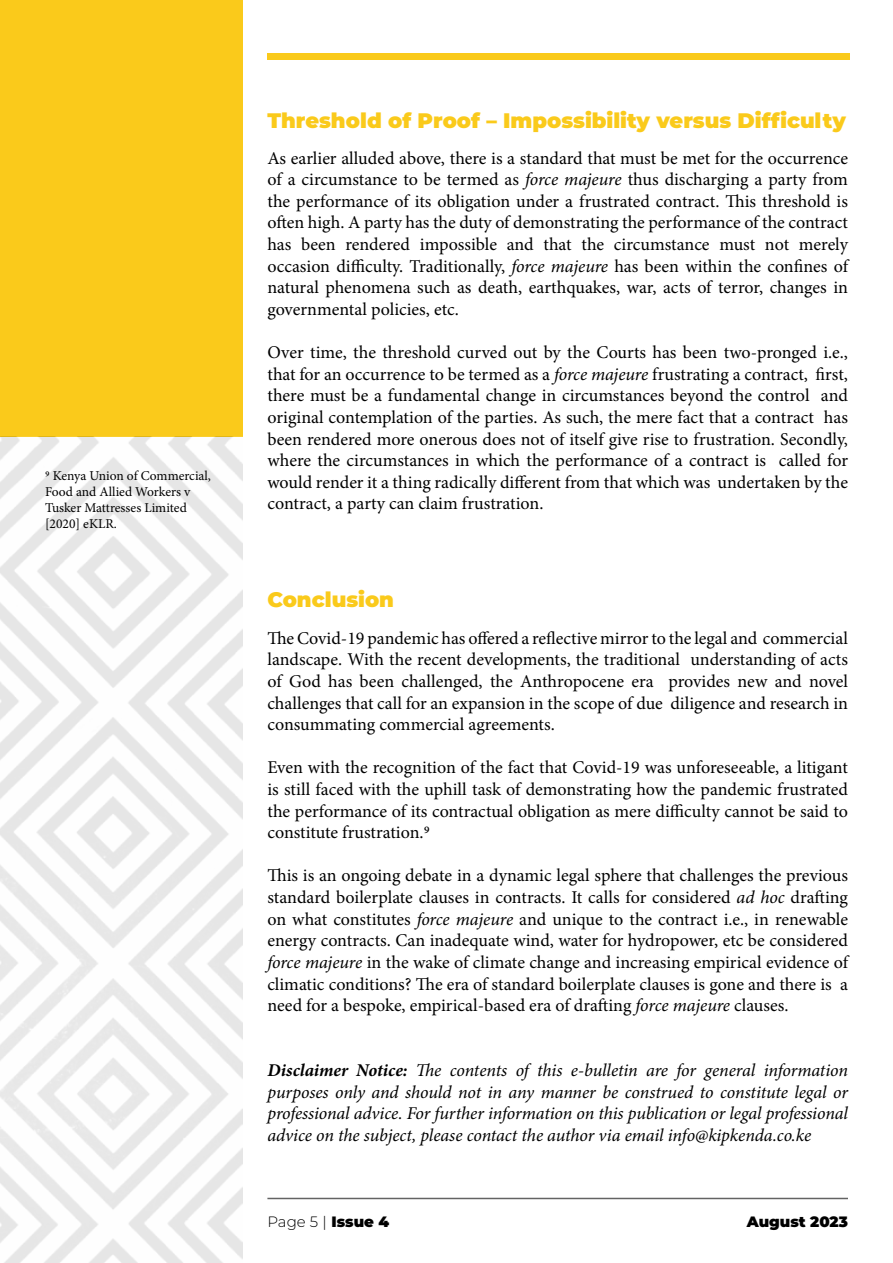
<style>
.page{position:relative;width:893px;height:1263px;background:#fff}
.page>*{position:absolute;margin:0;border:0;box-sizing:border-box;transform-origin:0 0}
.t1{font:900 21px "Montserrat";color:#faca1b}
.t2{font:18px/21.6px "Minion Pro";color:#000;text-align:justify}
.t3{font:italic 18px/21.6px "Minion Pro";letter-spacing:-.005em;color:#000;text-align:justify}
.t4{font:300 15px "Montserrat";color:#000}
.t5{font:900 15px "Montserrat";color:#000}
.t6{font:13.5px/16.2px "Minion Pro";color:#000}
.s1{font-style:italic}
.s2{font-weight:700}
.s3{font-weight:900}
</style>
<div class="page">
<hr style="left:267px;top:1198px;width:581px;height:1px;background:#636363">
<div style="left:267px;top:54px;width:582px;height:6px;background:#faca1b"></div>
<div style="left:0;top:0;width:242px;height:437px;background:#faca1b"></div>
<img style="left:0;top:437px;width:242px;height:826px">
<p class="t6" style="left:45px;top:467px;width:168px">9 Kenya Union of Commercial,<br>Food and Allied Workers v<br>Tusker Mattresses Limited [2020] eKLR.</p>
<p class="t1" style="left:267px;top:107px;width:580px">Threshold of Proof – Impossibility versus Difficulty</p>
<p class="t2" style="left:267px;top:147px;width:582px">As earlier alluded above, there is a standard that must be met for the occurrence of a circumstance to be termed as <span class="s1">force majeure</span> thus discharging a party from the performance of its obligation under a frustrated contract. This threshold is often high. A party has the duty of demonstrating the performance of the contract has been rendered impossible and that the circumstance must not merely occasion difficulty. Traditionally, <span class="s1">force majeure</span> has been within the confines of natural phenomena such as death, earthquakes, war, acts of terror, changes in governmental policies, etc.</p>
<p class="t2" style="left:267px;top:342px;width:582px">Over time, the threshold curved out by the Courts has been two-pronged i.e., that for an occurrence to be termed as a <span class="s1">force majeure</span> frustrating a contract, first, there must be a fundamental change in circumstances beyond the control and original contemplation of the parties. As such, the mere fact that a contract has been rendered more onerous does not of itself give rise to frustration. Secondly, where the circumstances in which the performance of a contract is called for would render it a thing radically different from that which was undertaken by the contract, a party can claim frustration.</p>
<p class="t1" style="left:267px;top:586px;width:128px">Conclusion</p>
<p class="t2" style="left:267px;top:627px;width:582px">The Covid-19 pandemic has offered a reflective mirror to the legal and commercial landscape. With the recent developments, the traditional understanding of acts of God has been challenged, the Anthropocene era provides new and novel challenges that call for an expansion in the scope of due diligence and research in consummating commercial agreements.</p>
<p class="t2" style="left:267px;top:757px;width:582px">Even with the recognition of the fact that Covid-19 was unforeseeable, a litigant is still faced with the uphill task of demonstrating how the pandemic frustrated the performance of its contractual obligation as mere difficulty cannot be said to constitute frustration.9</p>
<p class="t2" style="left:267px;top:865px;width:582px">This is an ongoing debate in a dynamic legal sphere that challenges the previous standard boilerplate clauses in contracts. It calls for considered <span class="s1">ad hoc</span> drafting on what constitutes <span class="s1">force majeure</span> and unique to the contract i.e., in renewable energy contracts. Can inadequate wind, water for hydropower, etc be considered <span class="s1">force majeure</span> in the wake of climate change and increasing empirical evidence of climatic conditions? The era of standard boilerplate clauses is gone and there is a need for a bespoke, empirical-based era of drafting <span class="s1">force majeure</span> clauses.</p>
<p class="t3" style="left:267px;top:1059px;width:582px"><span class="s2">Disclaimer Notice:</span> The contents of this e-bulletin are for general information purposes only and should not in any manner be construed to constitute legal or professional advice. For further information on this publication or legal professional advice on the subject, please contact the author via email info@kipkenda.co.ke</p>
<p class="t4" style="left:267px;top:1211px;width:123px">Page 5 | <span class="s3">Issue 4</span></p>
<p class="t5" style="left:747px;top:1211px;width:103px">August 2023</p>
</div>
